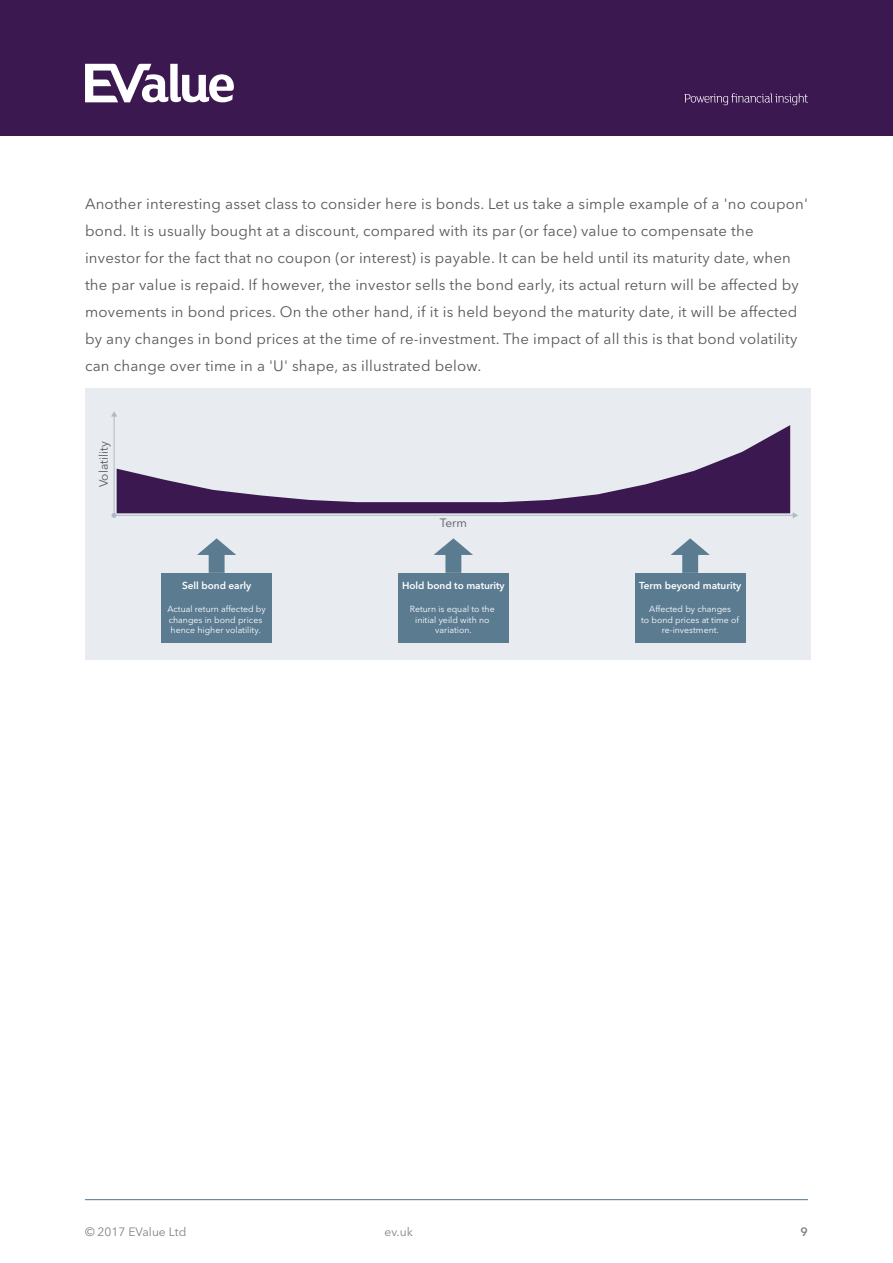
<style>
.page{position:relative;width:893px;height:1263px;background:#fff}
.page>*{position:absolute;margin:0;border:0;box-sizing:border-box;transform-origin:0 0}
.INTRO_12_14{font:15px/27px "Avenir Next LT Pro";letter-spacing:.015em;color:#57585a}
.t1{font:12px "Avenir Next LT Pro";color:#808285}
.t2{font:12px "Avenir Next LT Pro";color:#57585a}
.t3{font:600 12px "Avenir Next LT Pro";color:#808285}
.t4{font:600 10.05px "Avenir Next LT Pro";color:#fff}
.t5{font:8.7px/10.5px "Avenir Next LT Pro";color:#fff;text-align:center}
</style>
<div class="page">
<hr style="left:85px;top:1199px;width:723px;height:1px;background:#51748b">
<div style="left:0;top:0;width:893px;height:136px;background:#3c1851"></div>
<svg style="left:85px;top:64px;width:149px;height:38px"></svg>
<svg style="left:684px;top:93px;width:124px;height:12px"></svg>
<div style="left:85px;top:388px;width:726px;height:271px;background:#e8ebef"></div>
<svg style="left:117px;top:425px;width:673px;height:88px"></svg>
<hr style="left:114px;top:515px;width:680px;height:1px;background:#b0bac6">
<svg style="left:793px;top:512px;width:5px;height:6px"></svg>
<hr style="left:114px;top:416px;width:1px;height:100px;background:#b0bac6">
<svg style="left:112px;top:513px;width:4px;height:5px"></svg>
<svg style="left:111px;top:411px;width:6px;height:6px"></svg>
<div style="left:161px;top:573px;width:111px;height:70px;background:#5b7b91"></div>
<svg style="left:197px;top:538px;width:39px;height:35px"></svg>
<div style="left:398px;top:573px;width:111px;height:70px;background:#5b7b91"></div>
<svg style="left:434px;top:538px;width:39px;height:35px"></svg>
<div style="left:635px;top:573px;width:111px;height:70px;background:#5b7b91"></div>
<svg style="left:671px;top:538px;width:39px;height:35px"></svg>
<p class="INTRO_12_14" style="left:85px;top:191px;width:724px">Another interesting asset class to consider here is bonds. Let us take a simple example of a 'no coupon' bond. It is usually bought at a discount, compared with its par (or face) value to compensate the investor for the fact that no coupon (or interest) is payable. It can be held until its maturity date, when the par value is repaid. If however, the investor sells the bond early, its actual return will be affected by movements in bond prices. On the other hand, if it is held beyond the maturity date, it will be affected by any changes in bond prices at the time of re-investment. The impact of all this is that bond volatility can change over time in a 'U' shape, as illustrated below.</p>
<p class="t2" style="left:96px;top:487px;width:47px;rotate:-90deg">Volatility</p>
<p class="t4" style="left:182px;top:579px;width:71px">Sell bond early</p>
<p class="t5" style="left:167px;top:604px;width:100px;text-align:left">Actual return affected by changes in bond prices hence higher volatility.</p>
<p class="t2" style="left:440px;top:516px;width:29px">Term</p>
<p class="t4" style="left:402px;top:579px;width:104px">Hold bond to maturity</p>
<p class="t5" style="left:410px;top:604px;width:86px">Return is equal to the initial yeild with no variation.</p>
<p class="t4" style="left:639px;top:579px;width:104px">Term beyond maturity</p>
<p class="t5" style="left:641px;top:604px;width:100px">Affected by changes<br>to bond prices at time of re-investment.</p>
<p class="t1" style="left:85px;top:1224px;width:103px">© 2017 EValue Ltd</p>
<p class="t1" style="left:384px;top:1224px;width:30px">ev.uk</p>
<p class="t3" style="left:801px;top:1224px;width:9px">9</p>
</div>
